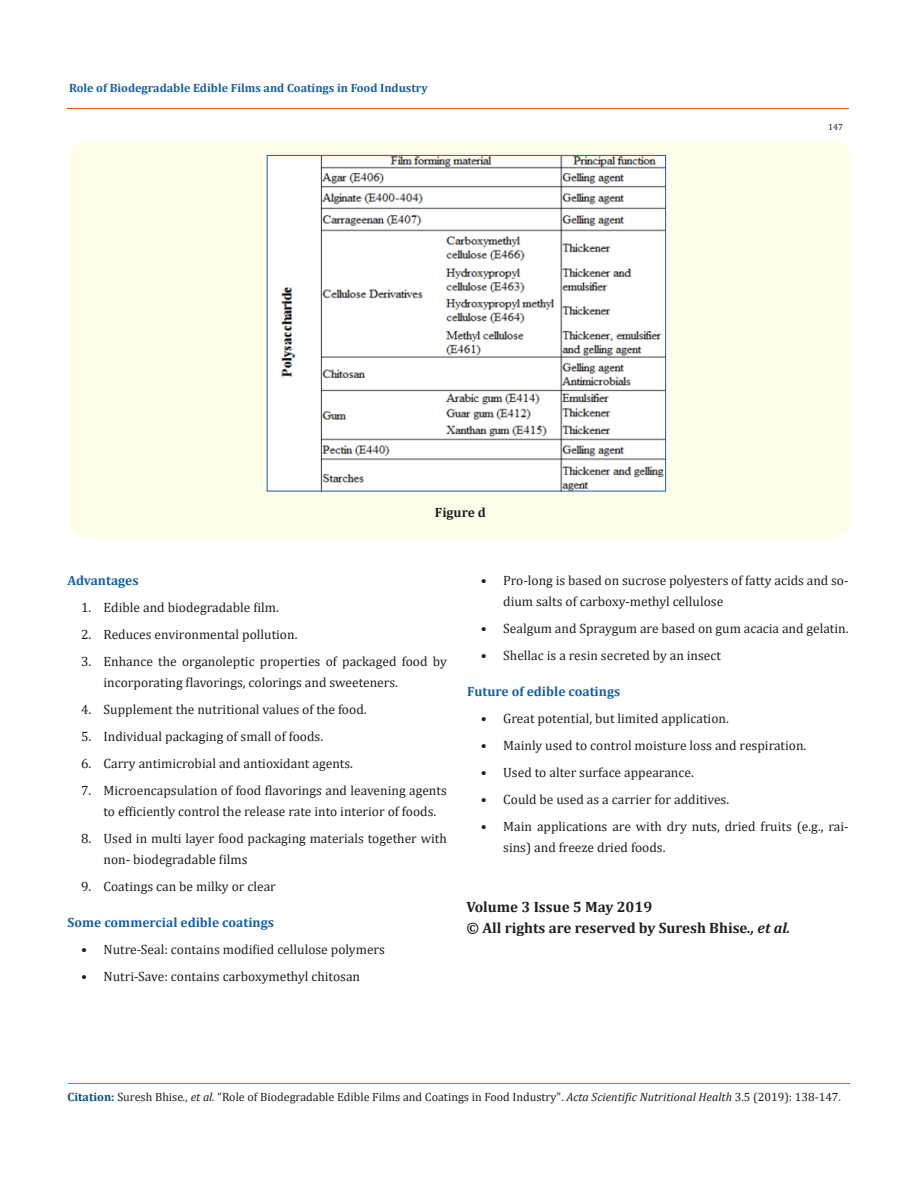
<style>
.page{position:relative;width:917px;height:1188px;background:#fff}
.page>*{position:absolute;margin:0;border:0;box-sizing:border-box;transform-origin:0 0}
.t1{font:700 15px "Cambria";color:#231f20}
.t2{font:13.5px/21px "Cambria";color:#231f20}
.t3{font:700 13.5px "Cambria";color:#1560a6}
.t4{font:700 13.5px "Cambria";color:#231f20}
.t5{font:12px "Cambria";color:#231f20}
.t6{font:700 12px "Cambria";color:#1560a6}
.t7{font:9px "Cambria";color:#231f20}
.s1{font-style:italic}
.s2{font-weight:700;color:#035089}
</style>
<div class="page">
<hr style="left:67px;top:109px;width:782px;height:1px;background:#e05d1a">
<div style="left:69px;top:140px;width:782px;height:398px;background:#fffde9;border-radius:18px"></div>
<img style="left:269px;top:157px;width:394px;height:332px">
<hr style="left:68px;top:1083px;width:781px;height:1px;background:#e05d1a">
<p class="t6" style="left:69px;top:80px;width:360px">Role of Biodegradable Edible Films and Coatings in Food Industry</p>
<p class="t4" style="left:435px;top:503px;width:52px">Figure d</p>
<p class="t7" style="left:828px;top:122px;width:16px">147</p>
<p class="t3" style="left:67px;top:570px;width:73px">Advantages</p>
<p class="t2" style="left:81px;top:596px;width:199px">1. Edible and biodegradable film.</p>
<p class="t2" style="left:81px;top:623px;width:218px">2. Reduces environmental pollution.</p>
<p class="t2" style="left:103px;top:650px;width:345px;text-indent:-23px">3. Enhance the organoleptic properties of packaged food by incorporating flavorings, colorings and sweeteners.</p>
<p class="t2" style="left:81px;top:698px;width:287px">4. Supplement the nutritional values of the food.</p>
<p class="t2" style="left:81px;top:725px;width:244px">5. Individual packaging of small of foods.</p>
<p class="t2" style="left:81px;top:752px;width:273px">6. Carry antimicrobial and antioxidant agents.</p>
<p class="t2" style="left:103px;top:779px;width:345px;text-indent:-23px">7. Microencapsulation of food flavorings and leavening agents to efficiently control the release rate into interior of foods.</p>
<p class="t2" style="left:103px;top:827px;width:345px;text-indent:-23px">8. Used in multi layer food packaging materials together with non- biodegradable films</p>
<p class="t2" style="left:81px;top:875px;width:196px">9. Coatings can be milky or clear</p>
<p class="t3" style="left:67px;top:912px;width:208px">Some commercial edible coatings</p>
<p class="t2" style="left:81px;top:938px;width:305px">• Nutre-Seal: contains modified cellulose polymers</p>
<p class="t2" style="left:81px;top:965px;width:280px">• Nutri-Save: contains carboxymethyl chitosan</p>
<p class="t2" style="left:503px;top:569px;width:347px;text-indent:-22px">• Pro-long is based on sucrose polyesters of fatty acids and so&shy;dium salts of carboxy-methyl cellulose</p>
<p class="t2" style="left:480px;top:617px;width:369px">• Sealgum and Spraygum are based on gum acacia and gelatin.</p>
<p class="t2" style="left:480px;top:644px;width:242px">• Shellac is a resin secreted by an insect</p>
<p class="t3" style="left:467px;top:681px;width:154px">Future of edible coatings</p>
<p class="t2" style="left:480px;top:707px;width:250px">• Great potential, but limited application.</p>
<p class="t2" style="left:480px;top:734px;width:327px">• Mainly used to control moisture loss and respiration.</p>
<p class="t2" style="left:480px;top:761px;width:214px">• Used to alter surface appearance.</p>
<p class="t2" style="left:480px;top:788px;width:250px">• Could be used as a carrier for additives.</p>
<p class="t2" style="left:503px;top:815px;width:347px;text-indent:-22px">• Main applications are with dry nuts, dried fruits (e.g., rai&shy;sins) and freeze dried foods.</p>
<p class="t1" style="left:466px;top:896px;width:187px">Volume 3 Issue 5 May 2019</p>
<p class="t1" style="left:466px;top:917px;width:325px">© All rights are reserved by Suresh Bhise<span class="s1">., et al.</span></p>
<p class="t5" style="left:68px;top:1090px;width:775px"><span class="s2">Citation:</span> Suresh Bhise<span class="s1">., et al.</span> “Role of Biodegradable Edible Films and Coatings in Food Industry". <span class="s1">Acta Scientific Nutritional Health</span> 3.5 (2019): 138-147.</p>
</div>
